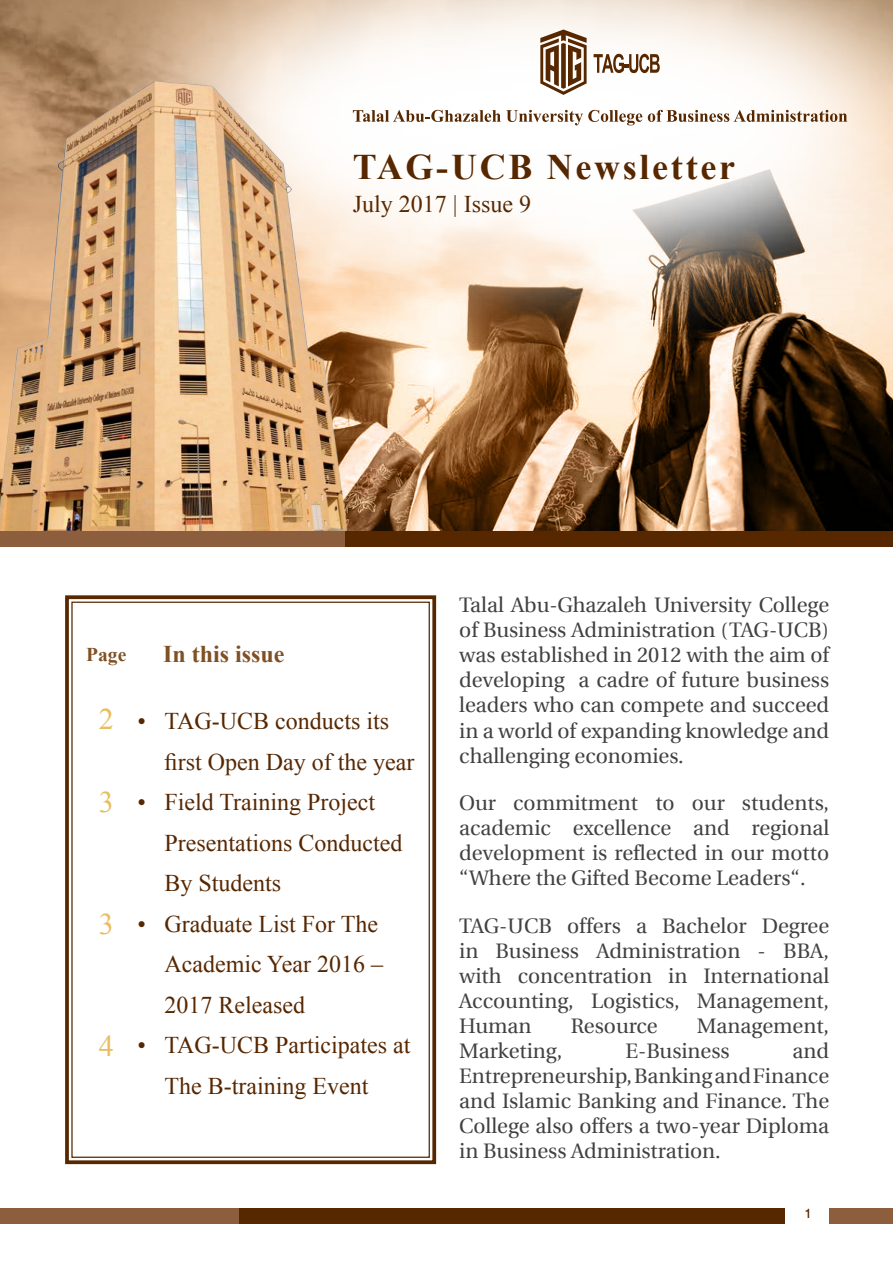
<style>
.page{position:relative;width:893px;height:1263px;background:#fff}
.page>*{position:absolute;margin:0;border:0;box-sizing:border-box;transform-origin:0 0}
.t1{font:700 36px "Times New Roman";letter-spacing:.075em;color:#572700}
.t2{font:30px "Times New Roman";color:#e8be5f}
.t3{font:24px/40.5px "Times New Roman";color:#572700}
.t4{font:700 24px "Times New Roman";color:#7f5023}
.t5{font:21px/25px "Utopia";color:#414042;text-align:justify}
.t6{font:700 19.5px "Times New Roman";color:#7f5023}
.t7{font:500 18px "Win Soft Pro";color:#572700}
</style>
<div class="page">
<div style="left:0;top:1208px;width:239px;height:15px;background:#8c5e3d"></div>
<div style="left:239px;top:1208px;width:545px;height:15px;background:#572700"></div>
<div style="left:829px;top:1208px;width:64px;height:15px;background:#8c5e3d"></div>
<img style="left:0;top:0;width:892px;height:531px">
<img style="left:87px;top:0;width:806px;height:350px">
<img style="left:0;top:18px;width:356px;height:513px">
<div style="left:0;top:531px;width:345px;height:16px;background:#8c5e3d"></div>
<div style="left:345px;top:531px;width:548px;height:16px;background:#572700"></div>
<svg style="left:65px;top:595px;width:372px;height:570px"></svg>
<svg style="left:540px;top:30px;width:47px;height:65px"></svg>
<svg style="left:594px;top:54px;width:66px;height:19px"></svg>
<svg style="left:353px;top:110px;width:289px;height:15px"></svg>
<svg style="left:648px;top:110px;width:199px;height:12px"></svg>
<h1 class="t1" style="left:353px;top:142px;width:384px">TAG-UCB Newsletter</h1>
<p class="t3" style="left:353px;top:184px;width:180px">July 2017 | Issue 9</p>
<p class="t6" style="left:86px;top:641px;width:42px">Page</p>
<p class="t4" style="left:163px;top:637px;width:123px">In this issue</p>
<h2 class="t2" style="left:99px;top:698px;width:16px">2</h2>
<h2 class="t2" style="left:99px;top:782px;width:16px">3</h2>
<h2 class="t2" style="left:99px;top:903px;width:16px">3</h2>
<h2 class="t2" style="left:99px;top:1025px;width:16px">4</h2>
<p class="t3" style="left:165px;top:700px;width:251px;text-indent:-27px">• TAG-UCB conducts its first Open Day of the year</p>
<p class="t3" style="left:165px;top:781px;width:239px;text-indent:-27px">• Field Training Project<br>Presentations Conducted<br>By Students</p>
<p class="t3" style="left:165px;top:903px;width:220px;text-indent:-27px">• Graduate List For The<br>Academic Year 2016 –<br>2017 Released</p>
<p class="t3" style="left:165px;top:1024px;width:248px;text-indent:-27px">• TAG-UCB Participates at<br>The B-training Event</p>
<p class="t5" style="left:459px;top:593px;width:371px">Talal Abu-Ghazaleh University College of Business Administration (TAG-UCB) was established in 2012 with the aim of developing a cadre of future business leaders who can compete and succeed in a world of expanding knowledge and challenging economies.</p>
<p class="t5" style="left:459px;top:791px;width:371px">Our commitment to our students, academic excellence and regional development is reflected in our motto “Where the Gifted Become Leaders“.</p>
<p class="t5" style="left:459px;top:913px;width:371px">TAG-UCB offers a Bachelor Degree in Business Administration - BBA, with concentration in International Accounting, Logistics, Management, Human</p>
<p class="t5" style="left:571px;top:1014px;width:88px">Resource</p>
<p class="t5" style="left:697px;top:1014px;width:134px">Management,</p>
<p class="t5" style="left:459px;top:1039px;width:371px;text-indent:333px">and Entrepreneurship, Banking and Finance and Islamic Banking and Finance. The College also offers a two-year Diploma in Business Administration.</p>
<p class="t5" style="left:459px;top:1039px;width:105px">Marketing,</p>
<p class="t5" style="left:625px;top:1039px;width:106px">E-Business</p>
<p class="t7" style="left:804px;top:1201px;width:9px">1</p>
</div>
